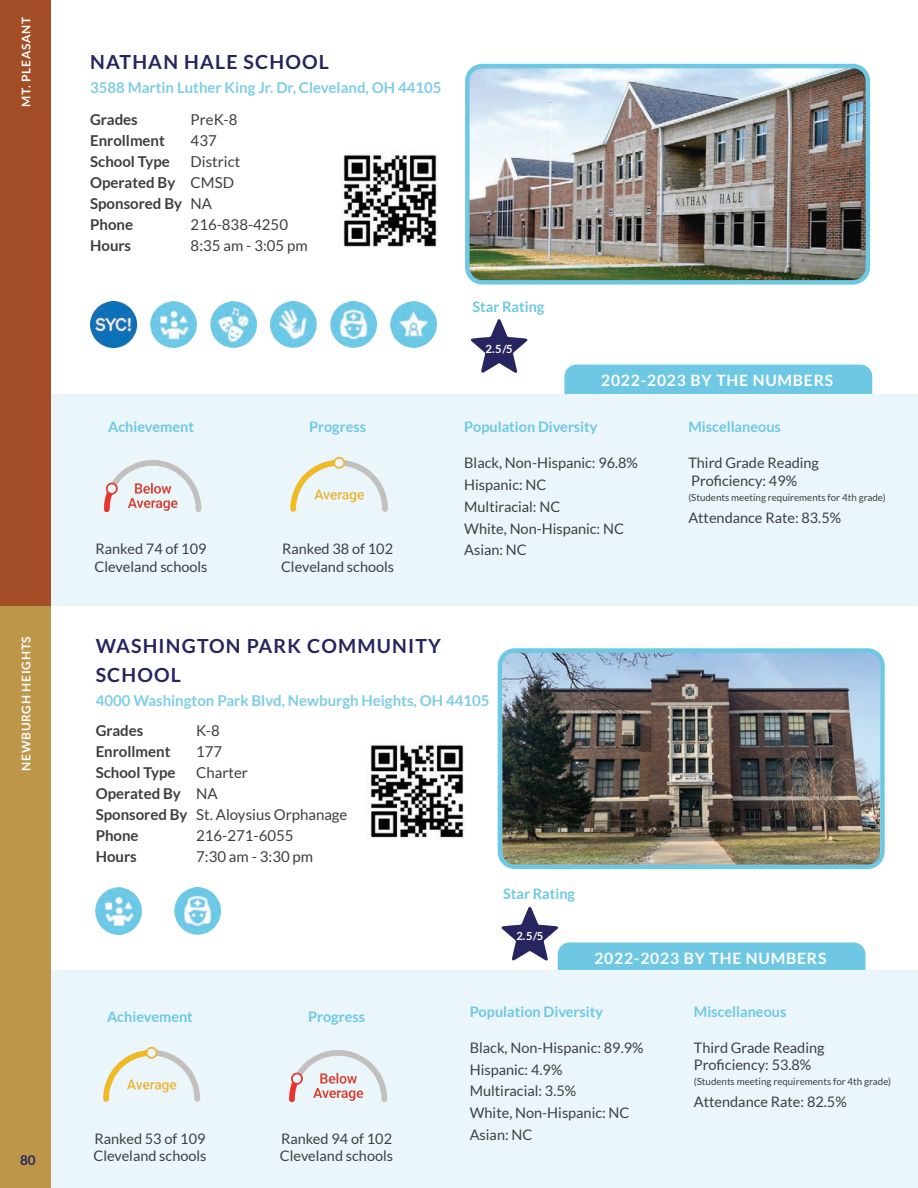
<style>
.page{position:relative;width:918px;height:1188px;background:#fff}
.page>*{position:absolute;margin:0;border:0;box-sizing:border-box;transform-origin:0 0}
.School_Name{font:700 19.5px/28.3px "Lato";letter-spacing:.06em;color:#262560}
.t1{font:700 15.75px "Lato";letter-spacing:.05em;color:#fff}
.Grade{font:15px/21px "Lato";color:#3e3e3f}
.Grade-2{font:700 15px/21px "Lato";color:#3e3e3f}
.School_Address{font:700 15px "Lato";color:#7ecde7}
.t2{font:14.55px/17.4px "Lato";color:#3e3e3f}
.t3{font:700 14.55px "Lato";color:#6ec8e4}
.t4{font:700 13.5px "Lato";color:#262560}
.t5{font:700 12px "Lato";letter-spacing:.06em;color:#fff}
.t6{font:700 11.25px "Lato";color:#fff}
.t7{font:9.75px "Lato";color:#3e3e3f}
.s1{font-weight:400}
.s2{font-weight:700}
</style>
<div class="page">
<div style="left:564px;top:365px;width:308px;height:75px;background:#6ec8e4;border-radius:12px"></div>
<div style="left:558px;top:942px;width:307px;height:76px;background:#6ec8e4;border-radius:12px"></div>
<div style="left:41px;top:394px;width:877px;height:212px;background:#ebf6fa"></div>
<div style="left:41px;top:971px;width:877px;height:217px;background:#ebf6fa"></div>
<div style="left:0;top:606px;width:51px;height:582px;background:#bd9649"></div>
<svg style="left:502px;top:907px;width:56px;height:54px"></svg>
<img style="left:503px;top:653px;width:377px;height:211px">
<div style="left:498px;top:648px;width:387px;height:221px;border:4px solid #6ec8e4;border-radius:15px"></div>
<img style="left:370px;top:744px;width:95px;height:94px">
<img style="left:103px;top:1046px;width:97px;height:56px">
<img style="left:288px;top:1050px;width:100px;height:53px">
<img style="left:96px;top:888px;width:46px;height:46px">
<img style="left:174px;top:888px;width:47px;height:46px">
<div style="left:0;top:0;width:51px;height:606px;background:#a24d26"></div>
<svg style="left:471px;top:319px;width:56px;height:54px"></svg>
<img style="left:470px;top:69px;width:395px;height:211px">
<div style="left:465px;top:64px;width:405px;height:221px;border:4px solid #6ec8e4;border-radius:15px"></div>
<img style="left:340px;top:154px;width:97px;height:94px">
<img style="left:103px;top:460px;width:99px;height:53px">
<img style="left:290px;top:456px;width:98px;height:56px">
<img style="left:150px;top:301px;width:46px;height:47px">
<img style="left:210px;top:301px;width:47px;height:47px">
<img style="left:270px;top:301px;width:47px;height:47px">
<img style="left:330px;top:301px;width:47px;height:47px">
<img style="left:391px;top:301px;width:46px;height:47px">
<img style="left:90px;top:301px;width:46px;height:47px">
<p class="t5" style="left:19px;top:107px;width:92px;rotate:-90deg">MT. PLEASANT</p>
<p class="t5" style="left:19px;top:771px;width:136px;rotate:-90deg">NEWBURGH HEIGHTS</p>
<p class="t4" style="left:20px;top:1152px;width:17px">80</p>
<p class="School_Name" style="left:90px;top:47px;width:240px">NATHAN HALE SCHOOL</p>
<p class="School_Address" style="left:90px;top:79px;width:353px">3588 Martin Luther King Jr. Dr, Cleveland, OH 44105</p>
<p class="Grade-2" style="left:90px;top:109px;width:49px">Grades</p>
<p class="Grade" style="left:191px;top:109px;width:48px">PreK-8</p>
<p class="Grade-2" style="left:90px;top:130px;width:76px">Enrollment</p>
<p class="Grade" style="left:191px;top:130px;width:28px">437</p>
<p class="Grade-2" style="left:90px;top:151px;width:81px">School Type</p>
<p class="Grade" style="left:191px;top:151px;width:51px">District</p>
<p class="Grade-2" style="left:90px;top:172px;width:145px">Operated By <span class="s1">CMSD<br></span>Sponsored By <span class="s1">NA</span></p>
<p class="Grade-2" style="left:90px;top:214px;width:44px">Phone</p>
<p class="Grade" style="left:191px;top:214px;width:99px">216-838-4250</p>
<p class="Grade-2" style="left:90px;top:235px;width:43px">Hours</p>
<p class="Grade" style="left:191px;top:235px;width:119px">8:35 am - 3:05 pm</p>
<p class="t3" style="left:108px;top:419px;width:87px">Achievement</p>
<p class="t2" style="left:94px;top:540px;width:115px">Ranked 74 of 109<br>Cleveland schools</p>
<p class="t3" style="left:309px;top:419px;width:59px">Progress</p>
<p class="t2" style="left:281px;top:540px;width:115px">Ranked 38 of 102<br>Cleveland schools</p>
<p class="t3" style="left:472px;top:298px;width:74px">Star Rating</p>
<p class="t6" style="left:486px;top:342px;width:29px">2.5/5</p>
<p class="t1" style="left:601px;top:372px;width:233px">2022-2023 BY THE NUMBERS</p>
<p class="t3" style="left:464px;top:419px;width:135px">Population Diversity</p>
<p class="t2" style="left:464px;top:454px;width:175px">Black, Non-Hispanic: 96.8%</p>
<p class="t2" style="left:464px;top:476px;width:84px">Hispanic: NC</p>
<p class="t2" style="left:464px;top:498px;width:98px">Multiracial: NC</p>
<p class="t2" style="left:464px;top:520px;width:161px">White, Non-Hispanic: NC</p>
<p class="t2" style="left:464px;top:541px;width:64px">Asian: NC</p>
<p class="t3" style="left:688px;top:419px;width:94px">Miscellaneous</p>
<p class="t2" style="left:688px;top:454px;width:132px">Third Grade Reading<br>Proficiency: 49%</p>
<p class="t7" style="left:688px;top:492px;width:199px">(Students meeting requirements for 4th grade)</p>
<p class="t2" style="left:688px;top:509px;width:154px">Attendance Rate: 83.5%</p>
<p class="School_Name" style="left:96px;top:632px;width:347px">WASHINGTON PARK COMMUNITY<br>SCHOOL</p>
<p class="School_Address" style="left:96px;top:692px;width:395px">4000 Washington Park Blvd, Newburgh Heights, OH 44105</p>
<p class="Grade-2" style="left:96px;top:720px;width:49px">Grades</p>
<p class="Grade" style="left:196px;top:720px;width:25px">K-8</p>
<p class="Grade-2" style="left:96px;top:741px;width:76px">Enrollment</p>
<p class="Grade" style="left:196px;top:741px;width:28px">177</p>
<p class="Grade-2" style="left:96px;top:762px;width:81px">School Type</p>
<p class="Grade" style="left:196px;top:762px;width:53px">Charter</p>
<p class="Grade" style="left:96px;top:783px;width:253px"><span class="s2">Operated By</span> NA<br><span class="s2">Sponsored By</span> St. Aloysius Orphanage</p>
<p class="Grade-2" style="left:96px;top:825px;width:44px">Phone</p>
<p class="Grade" style="left:196px;top:825px;width:99px">216-271-6055</p>
<p class="Grade-2" style="left:96px;top:846px;width:43px">Hours</p>
<p class="Grade" style="left:196px;top:846px;width:119px">7:30 am - 3:30 pm</p>
<p class="t3" style="left:503px;top:886px;width:74px">Star Rating</p>
<p class="t6" style="left:516px;top:930px;width:28px">2.5/5</p>
<p class="t1" style="left:594px;top:949px;width:233px">2022-2023 BY THE NUMBERS</p>
<p class="t3" style="left:107px;top:1009px;width:87px">Achievement</p>
<p class="t2" style="left:93px;top:1130px;width:115px">Ranked 53 of 109<br>Cleveland schools</p>
<p class="t3" style="left:308px;top:1009px;width:59px">Progress</p>
<p class="t2" style="left:280px;top:1130px;width:115px">Ranked 94 of 102<br>Cleveland schools</p>
<p class="t3" style="left:470px;top:1003px;width:135px">Population Diversity</p>
<p class="t2" style="left:470px;top:1039px;width:175px">Black, Non-Hispanic: 89.9%</p>
<p class="t2" style="left:470px;top:1061px;width:94px">Hispanic: 4.9%</p>
<p class="t2" style="left:470px;top:1082px;width:108px">Multiracial: 3.5%</p>
<p class="t2" style="left:470px;top:1104px;width:161px">White, Non-Hispanic: NC</p>
<p class="t2" style="left:470px;top:1126px;width:64px">Asian: NC</p>
<p class="t3" style="left:694px;top:1003px;width:94px">Miscellaneous</p>
<p class="t2" style="left:694px;top:1039px;width:132px">Third Grade Reading<br>Proficiency: 53.8%</p>
<p class="t7" style="left:694px;top:1076px;width:199px">(Students meeting requirements for 4th grade)</p>
<p class="t2" style="left:694px;top:1093px;width:154px">Attendance Rate: 82.5%</p>
</div>
